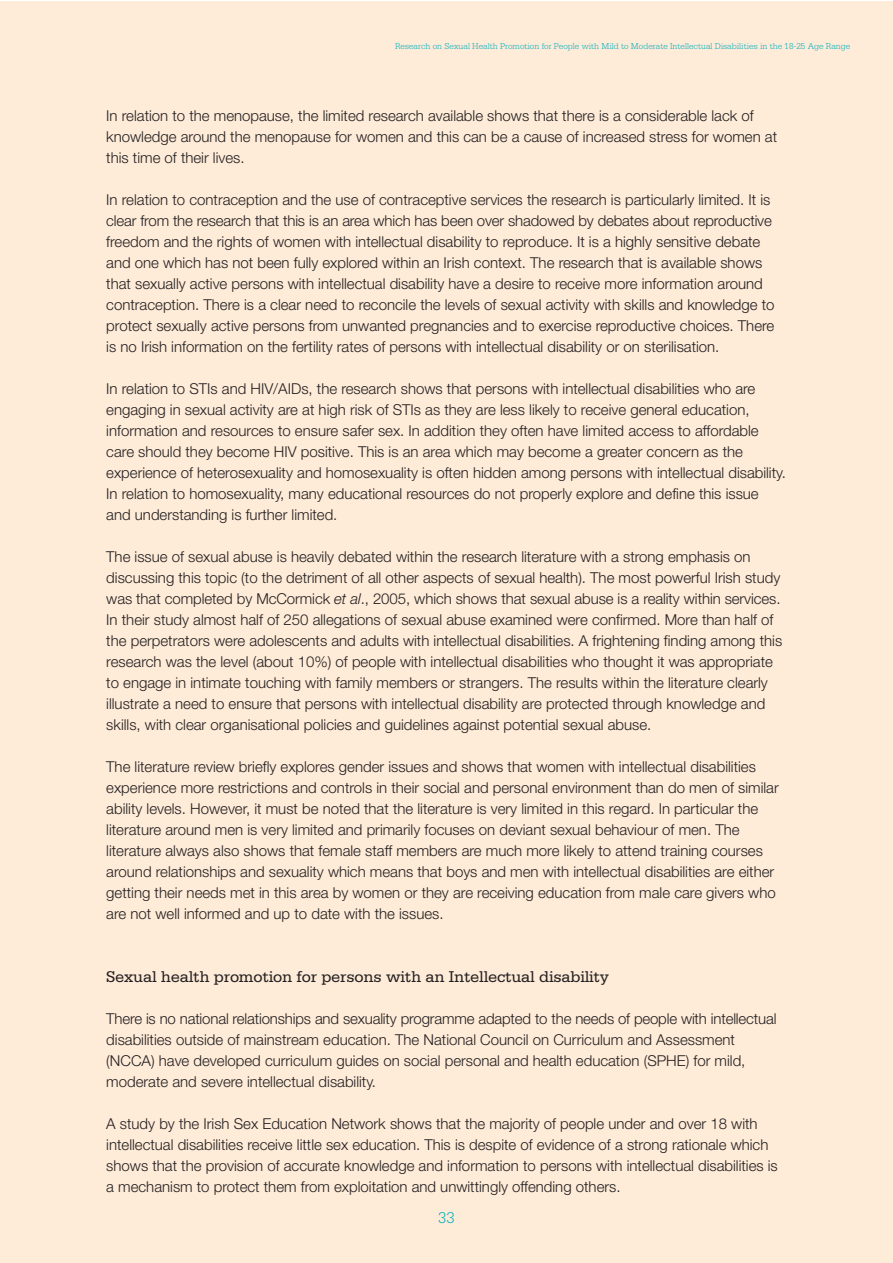
<style>
.page{position:relative;width:893px;height:1263px;background:#fff}
.page>*{position:absolute;margin:0;border:0;box-sizing:border-box;transform-origin:0 0}
.t1{font:16.5px "Serifa";letter-spacing:-.01em;color:#231f20}
.t2{font:300 16.5px "Serifa";color:#00aebc}
.t3{font:300 15px/21px "Helvetica Neue";color:#231f20}
.t4{font:300 9px "Serifa";color:#00aebc}
.s1{font-family:"Helvetica Neue CE";font-style:italic}
</style>
<div class="page">
<div style="left:0;top:1px;width:892px;height:1262px;background:#feebd8"></div>
<p class="t4" style="left:395px;top:41px;width:457px">Research on Sexual Health Promotion for People with Mild to Moderate Intellectual Disabilities in the 18-25 Age Range</p>
<p class="t3" style="left:106px;top:105px;width:672px">In relation to the menopause, the limited research available shows that there is a considerable lack of knowledge around the menopause for women and this can be a cause of increased stress for women at this time of their lives.</p>
<p class="t3" style="left:106px;top:189px;width:670px">In relation to contraception and the use of contraceptive services the research is particularly limited. It is clear from the research that this is an area which has been over shadowed by debates about reproductive freedom and the rights of women with intellectual disability to reproduce. It is a highly sensitive debate and one which has not been fully explored within an Irish context. The research that is available shows that sexually active persons with intellectual disability have a desire to receive more information around contraception. There is a clear need to reconcile the levels of sexual activity with skills and knowledge to protect sexually active persons from unwanted pregnancies and to exercise reproductive choices. There is no Irish information on the fertility rates of persons with intellectual disability or on sterilisation.</p>
<p class="t3" style="left:106px;top:378px;width:681px">In relation to STIs and HIV/AIDs, the research shows that persons with intellectual disabilities who are engaging in sexual activity are at high risk of STIs as they are less likely to receive general education, information and resources to ensure safer sex. In addition they often have limited access to affordable care should they become HIV positive. This is an area which may become a greater concern as the experience of heterosexuality and homosexuality is often hidden among persons with intellectual disability.<br>In relation to homosexuality, many educational resources do not properly explore and define this issue and understanding is further limited.</p>
<p class="t3" style="left:106px;top:546px;width:677px">The issue of sexual abuse is heavily debated within the research literature with a strong emphasis on discussing this topic (to the detriment of all other aspects of sexual health). The most powerful Irish study was that completed by McCormick <span class="s1">et al</span>., 2005, which shows that sexual abuse is a reality within services.<br>In their study almost half of 250 allegations of sexual abuse examined were confirmed. More than half of the perpetrators were adolescents and adults with intellectual disabilities. A frightening finding among this research was the level (about 10%) of people with intellectual disabilities who thought it was appropriate to engage in intimate touching with family members or strangers. The results within the literature clearly illustrate a need to ensure that persons with intellectual disability are protected through knowledge and skills, with clear organisational policies and guidelines against potential sexual abuse.</p>
<p class="t3" style="left:106px;top:756px;width:674px">The literature review briefly explores gender issues and shows that women with intellectual disabilities experience more restrictions and controls in their social and personal environment than do men of similar ability levels. However, it must be noted that the literature is very limited in this regard. In particular the literature around men is very limited and primarily focuses on deviant sexual behaviour of men. The literature always also shows that female staff members are much more likely to attend training courses around relationships and sexuality which means that boys and men with intellectual disabilities are either getting their needs met in this area by women or they are receiving education from male care givers who are not well informed and up to date with the issues.</p>
<p class="t1" style="left:106px;top:967px;width:504px">Sexual health promotion for persons with an Intellectual disability</p>
<p class="t3" style="left:106px;top:1008px;width:672px">There is no national relationships and sexuality programme adapted to the needs of people with intellectual disabilities outside of mainstream education. The National Council on Curriculum and Assessment (NCCA) have developed curriculum guides on social personal and health education (SPHE) for mild, moderate and severe intellectual disability.</p>
<p class="t3" style="left:106px;top:1113px;width:673px">A study by the Irish Sex Education Network shows that the majority of people under and over 18 with intellectual disabilities receive little sex education. This is despite of evidence of a strong rationale which shows that the provision of accurate knowledge and information to persons with intellectual disabilities is a mechanism to protect them from exploitation and unwittingly offending others.</p>
<p class="t2" style="left:438px;top:1208px;width:18px">33</p>
</div>
